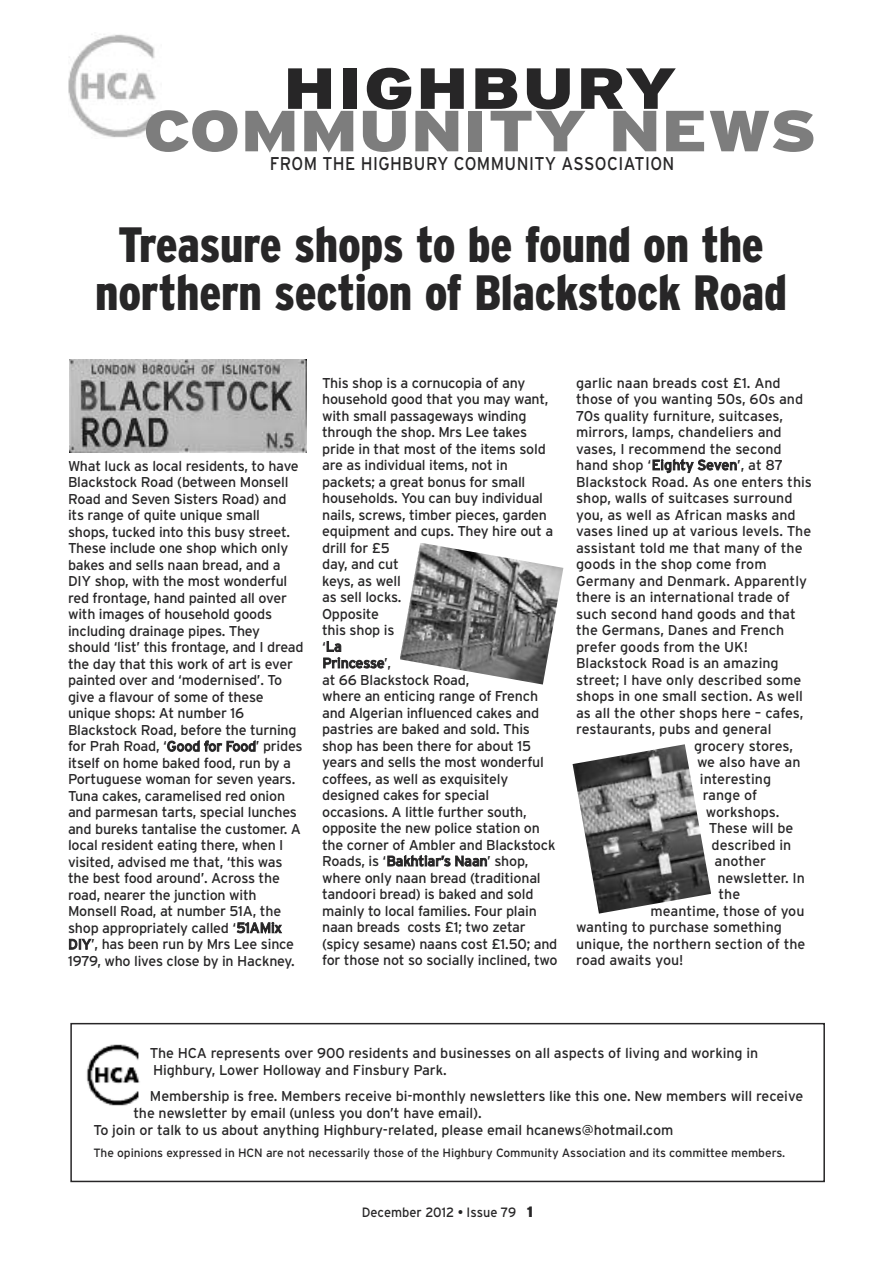
<style>
.page{position:relative;width:893px;height:1263px;background:#fff}
.page>*{position:absolute;margin:0;border:0;box-sizing:border-box;transform-origin:0 0}
.t1{font:900 57.9px "Interstate";color:#7d7d7d;scale:1.21 1}
.t2{font:900 57.9px "Interstate";letter-spacing:.025em;color:#272627;scale:1.21 1}
.t3{font:900 condensed 49.5px/48px "Interstate";letter-spacing:-.005em;color:#272627;text-align:center}
.t4{font:18.45px "Interstate";letter-spacing:.025em;color:#272627;scale:.9 1}
.t5{font:14.25px/16.5px "Interstate";letter-spacing:-.015em;color:#272627}
.t6{font:13.5px "Interstate";color:#272627;scale:.95 1}
.t7{font:12px "Interstate";letter-spacing:-.005em;color:#272627}
.s1{font-weight:900;font-size:15px}
</style>
<div class="page">
<img style="left:68px;top:34px;width:88px;height:104px">
<div style="left:70px;top:1023px;width:755px;height:159px;border:2px solid #272627"></div>
<img style="left:86px;top:1044px;width:54px;height:62px">
<img style="left:69px;top:360px;width:238px;height:92px">
<img style="left:400px;top:543px;width:163px;height:141px">
<img style="left:573px;top:744px;width:138px;height:169px">
<h1 class="t2" style="left:283px;top:55px;width:327px">HIGHBURY</h1>
<h1 class="t1" style="left:143px;top:97px;width:558px">COMMUNITY NEWS</h1>
<p class="t4" style="left:270px;top:153px;width:451px">FROM THE HIGHBURY COMMUNITY ASSOCIATION</p>
<h2 class="t3" style="left:95px;top:221px;width:693px">Treasure shops to be found on the northern section of Blackstock Road</h2>
<p class="t5" style="left:68px;top:458px;width:237px">What luck as local residents, to have Blackstock Road (between Monsell Road and Seven Sisters Road) and its range of quite unique small shops, tucked into this busy street.<br>These include one shop which only bakes and sells naan bread, and a DIY shop, with the most wonderful red frontage, hand painted all over with images of household goods including drainage pipes. They should ‘list’ this frontage, and I dread the day that this work of art is ever painted over and ‘modernised’. To give a flavour of some of these unique shops: At number 16<br>Blackstock Road, before the turning for Prah Road, ‘Good for Food’ prides itself on home baked food, run by a Portuguese woman for seven years.<br>Tuna cakes, caramelised red onion and parmesan tarts, special lunches and bureks tantalise the customer. A local resident eating there, when I visited, advised me that, ‘this was the best food around’. Across the road, nearer the junction with Monsell Road, at number 51A, the shop appropriately called ‘51AMix DIY’, has been run by Mrs Lee since 1979, who lives close by in Hackney.</p>
<p class="t5" style="left:322px;top:375px;width:237px">This shop is a cornucopia of any household good that you may want, with small passageways winding through the shop. Mrs Lee takes pride in that most of the items sold are as individual items, not in packets; a great bonus for small households. You can buy individual nails, screws, timber pieces, garden equipment and cups. They hire out a drill for £5<br>day, and cut<br>keys, as well<br>as sell locks.<br>Opposite<br>this shop is<br>‘La<br>Princesse’,<br>at 66 Blackstock Road,<br>where an enticing range of French and Algerian influenced cakes and pastries are baked and sold. This shop has been there for about 15 years and sells the most wonderful coffees, as well as exquisitely designed cakes for special occasions. A little further south, opposite the new police station on the corner of Ambler and Blackstock<br>Roads, is ‘Bakhtiar’s Naan’ shop, where only naan bread (traditional tandoori bread) is baked and sold mainly to local families. Four plain naan breads costs £1; two zetar (spicy sesame) naans cost £1.50; and for those not so socially inclined, two</p>
<p class="t5" style="left:576px;top:375px;width:206px">garlic naan breads cost £1. And</p>
<p class="t5" style="left:576px;top:391px;width:228px">those of you wanting 50s, 60s and</p>
<p class="t5" style="left:576px;top:408px;width:209px">70s quality furniture, suitcases,</p>
<p class="t5" style="left:576px;top:424px;width:207px">mirrors, lamps, chandeliers and</p>
<p class="t5" style="left:576px;top:441px;width:207px">vases, I recommend the second</p>
<p class="t5" style="left:576px;top:457px;width:209px">hand shop ‘Eighty Seven’, at 87</p>
<p class="t5" style="left:576px;top:474px;width:237px">Blackstock Road. As one enters this</p>
<p class="t5" style="left:576px;top:490px;width:218px">shop, walls of suitcases surround</p>
<p class="t5" style="left:576px;top:507px;width:221px">you, as well as African masks and</p>
<p class="t5" style="left:576px;top:523px;width:237px">vases lined up at various levels. The</p>
<p class="t5" style="left:576px;top:540px;width:228px">assistant told me that many of the</p>
<p class="t5" style="left:576px;top:556px;width:192px">goods in the shop come from</p>
<p class="t5" style="left:576px;top:573px;width:232px">Germany and Denmark. Apparently</p>
<p class="t5" style="left:576px;top:589px;width:215px">there is an international trade of</p>
<p class="t5" style="left:576px;top:606px;width:221px">such second hand goods and that</p>
<p class="t5" style="left:576px;top:622px;width:210px">the Germans, Danes and French</p>
<p class="t5" style="left:576px;top:639px;width:173px">prefer goods from the UK!</p>
<p class="t5" style="left:576px;top:655px;width:204px">Blackstock Road is an amazing</p>
<p class="t5" style="left:576px;top:672px;width:227px">street; I have only described some</p>
<p class="t5" style="left:576px;top:688px;width:228px">shops in one small section. As well</p>
<p class="t5" style="left:576px;top:705px;width:229px">as all the other shops here – cafes,</p>
<p class="t5" style="left:576px;top:721px;width:197px">restaurants, pubs and general</p>
<p class="t5" style="left:694px;top:738px;width:101px">grocery stores,</p>
<p class="t5" style="left:697px;top:754px;width:105px">we also have an</p>
<p class="t5" style="left:700px;top:771px;width:73px">interesting</p>
<p class="t5" style="left:703px;top:787px;width:56px">range of</p>
<p class="t5" style="left:706px;top:804px;width:75px">workshops.</p>
<p class="t5" style="left:709px;top:820px;width:86px">These will be</p>
<p class="t5" style="left:712px;top:837px;width:81px">described in</p>
<p class="t5" style="left:714px;top:853px;width:53px">another</p>
<p class="t5" style="left:717px;top:870px;width:89px">newsletter. In</p>
<p class="t5" style="left:719px;top:886px;width:23px">the</p>
<p class="t5" style="left:651px;top:903px;width:155px">meantime, those of you</p>
<p class="t5" style="left:576px;top:919px;width:207px">wanting to purchase something</p>
<p class="t5" style="left:576px;top:936px;width:231px">unique, the northern section of the</p>
<p class="t5" style="left:576px;top:952px;width:109px">road awaits you!</p>
<p class="t5" style="left:150px;top:1044px;width:610px;line-height:17.2px">The HCA represents over 900 residents and businesses on all aspects of living and working in<br>Highbury, Lower Holloway and Finsbury Park.</p>
<p class="t5" style="left:150px;top:1087px;width:655px">Membership is free. Members receive bi-monthly newsletters like this one. New members will receive</p>
<p class="t5" style="left:133px;top:1104px;width:350px">the newsletter by email (unless you don’t have email).</p>
<p class="t5" style="left:94px;top:1122px;width:581px">To join or talk to us about anything Highbury-related, please email hcanews@hotmail.com</p>
<p class="t7" style="left:94px;top:1145px;width:693px">The opinions expressed in HCN are not necessarily those of the Highbury Community Association and its committee members.</p>
<p class="t6" style="left:362px;top:1204px;width:182px">December 2012 • Issue 79 <span class="s1">1</span></p>
</div>
